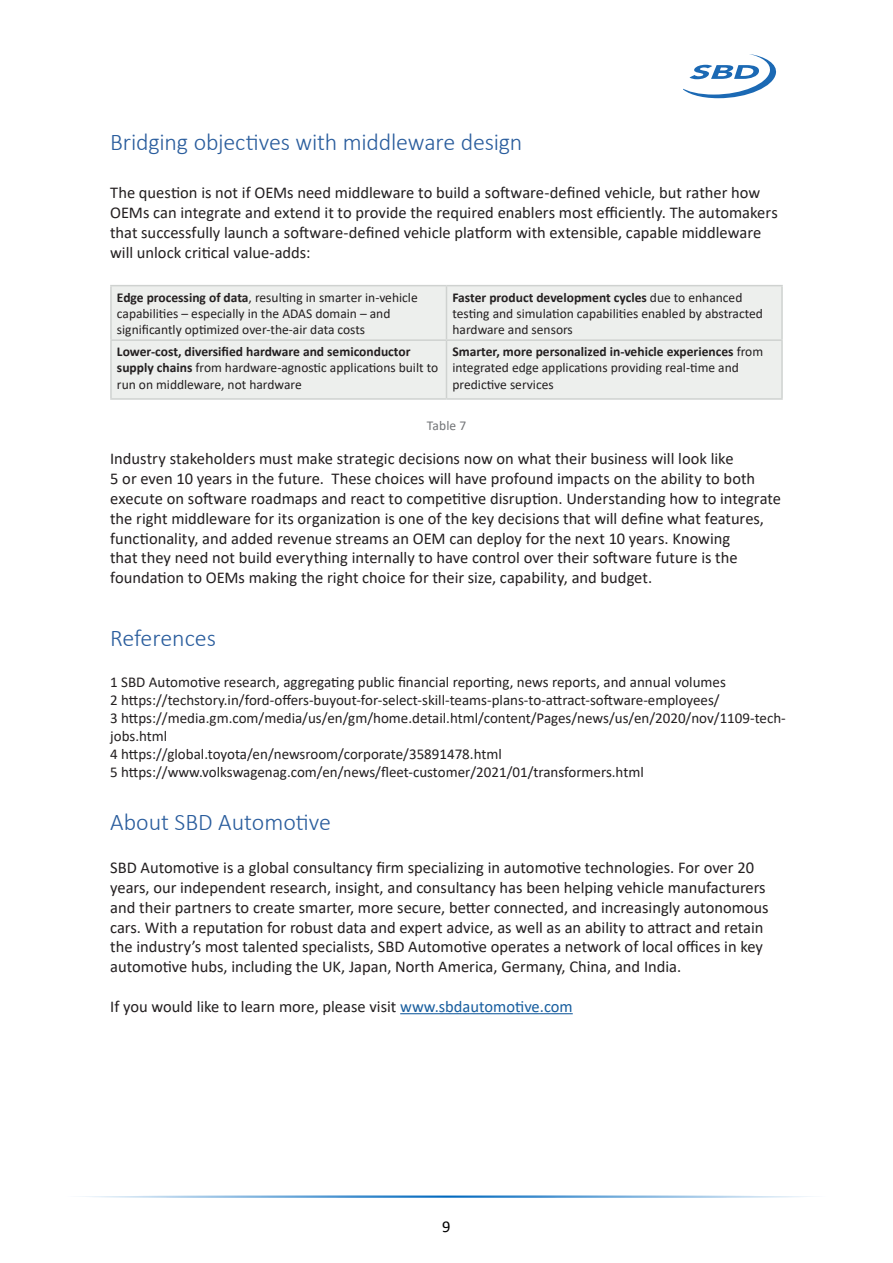
<style>
.page{position:relative;width:893px;height:1263px;background:#fff}
.page>*{position:absolute;margin:0;border:0;box-sizing:border-box;transform-origin:0 0}
.t1{font:300 24px "Calibri";letter-spacing:-.005em;color:#2a5d9d}
.t2{font:16.5px/19.8px "Calibri";color:#231f20}
.t3{font:16.5px "Calibri";color:#000001}
.t4{font:15px/18px "Calibri";color:#231f20}
.t5{font:13.5px/16.2px "Calibri";color:#231f20}
.t6{font:13.5px "Calibri";letter-spacing:.005em;color:#727477}
.s1{font-weight:700}
.s2{color:#175d9e}
</style>
<div class="page">
<svg style="left:683px;top:54px;width:93px;height:44px"></svg>
<svg style="left:80px;top:1195px;width:733px;height:3px"></svg>
<hr style="left:400px;top:1013px;width:173px;height:1px;background:#175d9e">
<div style="left:112px;top:286px;width:669px;height:112px;background:#edefed"></div>
<hr style="left:110px;top:285px;width:336px;height:1px;background:#cfd2d0">
<hr style="left:110px;top:286px;width:2px;height:53px;background:#cfd2d0">
<hr style="left:446px;top:285px;width:337px;height:1px;background:#cfd2d0">
<hr style="left:446px;top:286px;width:1px;height:53px;background:#cfd2d0">
<hr style="left:781px;top:286px;width:2px;height:53px;background:#cfd2d0">
<hr style="left:110px;top:339px;width:336px;height:2px;background:#cfd2d0">
<hr style="left:110px;top:341px;width:2px;height:57px;background:#cfd2d0">
<hr style="left:446px;top:339px;width:337px;height:2px;background:#cfd2d0">
<hr style="left:446px;top:341px;width:1px;height:57px;background:#cfd2d0">
<hr style="left:781px;top:341px;width:2px;height:57px;background:#cfd2d0">
<hr style="left:110px;top:398px;width:336px;height:2px;background:#cfd2d0">
<hr style="left:446px;top:398px;width:337px;height:2px;background:#cfd2d0">
<p class="t1" style="left:110px;top:127px;width:414px">Bridging objectives with middleware design</p>
<p class="t2" style="left:110px;top:183px;width:669px">The question is not if OEMs need middleware to build a software-defined vehicle, but rather how OEMs can integrate and extend it to provide the required enablers most efficiently. The automakers that successfully launch a software-defined vehicle platform with extensible, capable middleware will unlock critical value-adds:</p>
<p class="t5" style="left:117px;top:289px;width:302px"><span class="s1">Edge processing of data</span>, resulting in smarter in-vehicle capabilities – especially in the ADAS domain – and significantly optimized over-the-air data costs</p>
<p class="t5" style="left:452px;top:289px;width:312px"><span class="s1">Faster product development cycles</span> due to enhanced testing and simulation capabilities enabled by abstracted hardware and sensors</p>
<p class="t5" style="left:117px;top:343px;width:323px"><span class="s1">Lower-cost, diversified hardware and semiconductor supply chains</span> from hardware-agnostic applications built to run on middleware, not hardware</p>
<p class="t5" style="left:452px;top:343px;width:312px"><span class="s1">Smarter, more personalized in-vehicle experiences</span> from integrated edge applications providing real-time and predictive services</p>
<p class="t6" style="left:427px;top:416px;width:41px">Table 7</p>
<p class="t2" style="left:110px;top:449px;width:672px">Industry stakeholders must make strategic decisions now on what their business will look like<br>5 or even 10 years in the future. These choices will have profound impacts on the ability to both execute on software roadmaps and react to competitive disruption. Understanding how to integrate the right middleware for its organization is one of the key decisions that will define what features, functionality, and added revenue streams an OEM can deploy for the next 10 years. Knowing<br>that they need not build everything internally to have control over their software future is the foundation to OEMs making the right choice for their size, capability, and budget.</p>
<p class="t1" style="left:110px;top:624px;width:107px">References</p>
<p class="t4" style="left:110px;top:672px;width:617px">1 SBD Automotive research, aggregating public financial reporting, news reports, and annual volumes</p>
<p class="t4" style="left:110px;top:690px;width:611px">2 https://techstory.in/ford-offers-buyout-for-select-skill-teams-plans-to-attract-software-employees/</p>
<p class="t4" style="left:110px;top:708px;width:677px">3 https://media.gm.com/media/us/en/gm/home.detail.html/content/Pages/news/us/en/2020/nov/1109-tech&shy;jobs.html</p>
<p class="t4" style="left:110px;top:744px;width:393px">4 https://global.toyota/en/newsroom/corporate/35891478.html</p>
<p class="t4" style="left:110px;top:762px;width:535px">5 https://www.volkswagenag.com/en/news/fleet-customer/2021/01/transformers.html</p>
<p class="t1" style="left:110px;top:807px;width:222px">About SBD Automotive</p>
<p class="t2" style="left:110px;top:857px;width:660px">SBD Automotive is a global consultancy firm specializing in automotive technologies. For over 20 years, our independent research, insight, and consultancy has been helping vehicle manufacturers and their partners to create smarter, more secure, better connected, and increasingly autonomous cars. With a reputation for robust data and expert advice, as well as an ability to attract and retain the industry’s most talented specialists, SBD Automotive operates a network of local offices in key automotive hubs, including the UK, Japan, North America, Germany, China, and India.</p>
<p class="t2" style="left:110px;top:996px;width:464px">If you would like to learn more, please visit <span class="s2">www.sbdautomotive.com</span></p>
<p class="t3" style="left:442px;top:1215px;width:10px">9</p>
</div>
